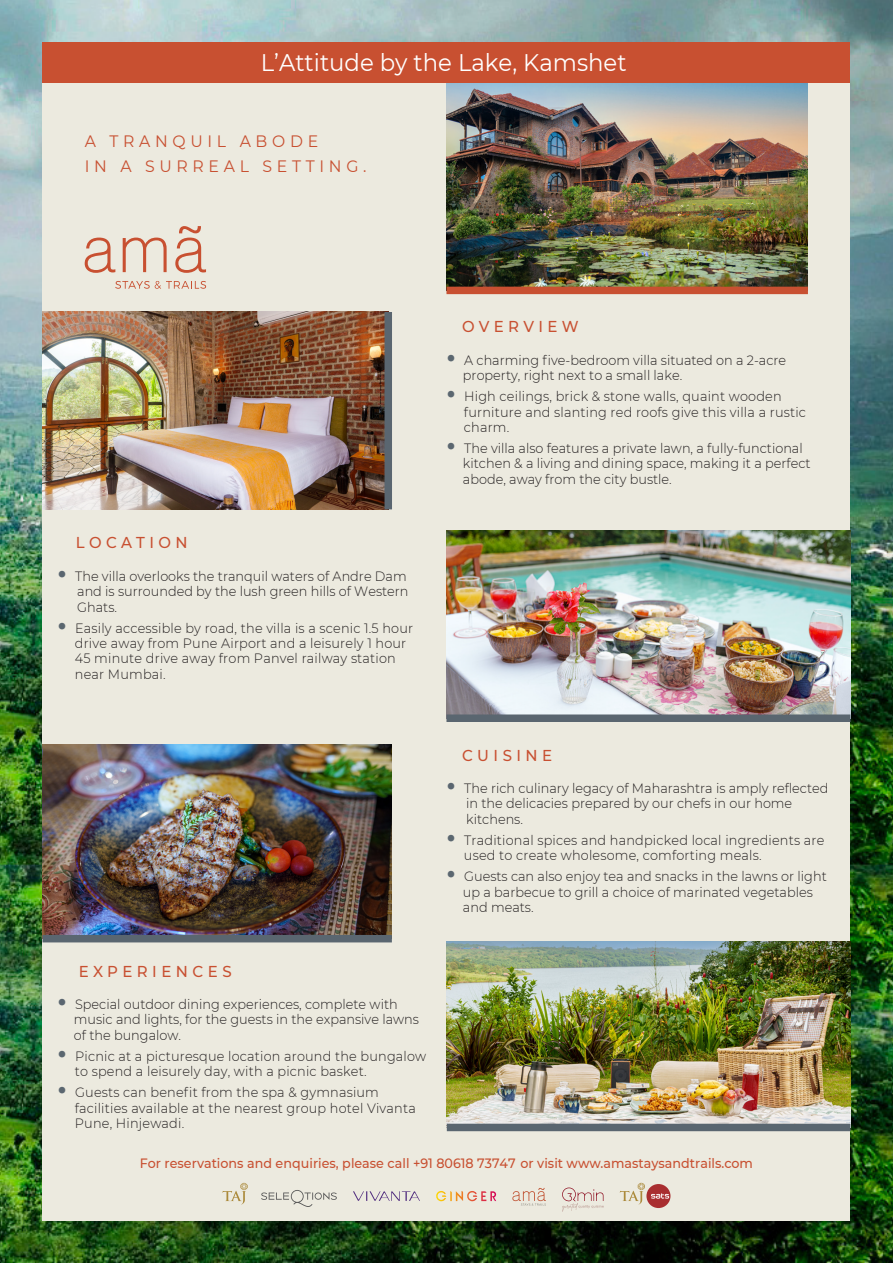
<style>
.page{position:relative;width:893px;height:1263px;background:#fff}
.page>*{position:absolute;margin:0;border:0;box-sizing:border-box;transform-origin:0 0}
.t1{font:24px "Montserrat";color:#fff;scale:.95 1}
.t2{font:16.5px/25.5px "Montserrat";letter-spacing:.3em;color:#c85031;scale:.95 1}
.t3{font:500 15.75px "Montserrat";letter-spacing:.3em;color:#c85031;scale:.95 1}
.t4{font:300 13.5px/15.5px "Montserrat";color:#231f20;scale:.95 1}
.t5{font:500 13.5px "Montserrat";letter-spacing:.005em;color:#c85031;scale:.94 1}
.s1{font-family:"Corbel";font-weight:400;font-size:21px;color:#5a6670}
.s2{font-family:"Corbel";font-weight:400;font-size:21px;color:#5b6770}
</style>
<div class="page">
<img style="left:0;top:0;width:893px;height:1263px">
<div style="left:43px;top:43px;width:807px;height:1177px;background:#eceadf"></div>
<svg style="left:261px;top:1190px;width:76px;height:17px"></svg>
<svg style="left:222px;top:1183px;width:26px;height:21px"></svg>
<svg style="left:353px;top:1191px;width:67px;height:10px"></svg>
<div style="left:646px;top:1184px;width:24px;height:24px;background:#a92e30;border-radius:50%"></div>
<svg style="left:651px;top:1193px;width:18px;height:6px"></svg>
<svg style="left:620px;top:1182px;width:25px;height:22px"></svg>
<svg style="left:512px;top:1188px;width:34px;height:18px"></svg>
<svg style="left:562px;top:1187px;width:42px;height:25px"></svg>
<svg style="left:436px;top:1191px;width:60px;height:10px"></svg>
<svg style="left:115px;top:281px;width:91px;height:8px"></svg>
<svg style="left:85px;top:238px;width:30px;height:35px"></svg>
<svg style="left:123px;top:238px;width:44px;height:34px"></svg>
<svg style="left:175px;top:226px;width:31px;height:47px"></svg>
<img style="left:446px;top:83px;width:362px;height:204px">
<div style="left:446px;top:287px;width:362px;height:7px;background:#c85031"></div>
<div style="left:43px;top:43px;width:807px;height:40px;background:#c85031"></div>
<img style="left:42px;top:312px;width:342px;height:197px">
<img style="left:447px;top:941px;width:403px;height:183px">
<div style="left:447px;top:1124px;width:403px;height:7px;background:#5a6670"></div>
<div style="left:384px;top:312px;width:8px;height:197px;background:#5a6670"></div>
<img style="left:446px;top:530px;width:404px;height:184px">
<div style="left:446px;top:714px;width:404px;height:8px;background:#5a6670"></div>
<img style="left:43px;top:744px;width:349px;height:191px">
<div style="left:43px;top:935px;width:349px;height:7px;background:#5a6670"></div>
<h1 class="t1" style="left:261px;top:46px;width:387px">L’Attitude by the Lake, Kamshet</h1>
<p class="t2" style="left:85px;top:127px;width:298px">A TRANQUIL ABODE<br>IN A SURREAL SETTING.</p>
<p class="t3" style="left:76px;top:531px;width:119px">LOCATION</p>
<p class="t4" style="left:77px;top:568px;width:350px;text-indent:-20px"><span class="s1">•</span> The villa overlooks the tranquil waters of Andre Dam and is surrounded by the lush green hills of Western<br>Ghats.</p>
<p class="t4" style="left:75px;top:620px;width:358px;text-indent:-17px"><span class="s2">•</span> Easily accessible by road, the villa is a scenic 1.5 hour drive away from Pune Airport and a leisurely 1 hour 45 minute drive away from Panvel railway station near Mumbai.</p>
<p class="t3" style="left:462px;top:315px;width:124px">OVERVIEW</p>
<p class="t4" style="left:463px;top:352px;width:342px;text-indent:-16px"><span class="s2">•</span> A charming five-bedroom villa situated on a 2-acre property, right next to a small lake.</p>
<p class="t4" style="left:464px;top:388px;width:362px;text-indent:-17px"><span class="s2">•</span> High ceilings, brick &amp; stone walls, quaint wooden furniture and slanting red roofs give this villa a rustic charm.</p>
<p class="t4" style="left:463px;top:440px;width:367px;text-indent:-16px"><span class="s2">•</span> The villa also features a private lawn, a fully-functional kitchen &amp; a living and dining space, making it a perfect abode, away from the city bustle.</p>
<p class="t3" style="left:79px;top:960px;width:163px">EXPERIENCES</p>
<p class="t4" style="left:74px;top:996px;width:365px;text-indent:-16px"><span class="s1">•</span> Special outdoor dining experiences, complete with music and lights, for the guests in the expansive lawns of the bungalow.</p>
<p class="t4" style="left:75px;top:1048px;width:371px;text-indent:-17px"><span class="s2">•</span> Picnic at a picturesque location around the bungalow to spend a leisurely day, with a picnic basket.</p>
<p class="t4" style="left:75px;top:1084px;width:360px;text-indent:-17px"><span class="s2">•</span> Guests can benefit from the spa &amp; gymnasium facilities available at the nearest group hotel Vivanta<br>Pune, Hinjewadi.</p>
<p class="t3" style="left:462px;top:744px;width:97px">CUISINE</p>
<p class="t4" style="left:466px;top:780px;width:383px;text-indent:-20px"><span class="s1">•</span> The rich culinary legacy of Maharashtra is amply reflected in the delicacies prepared by our chefs in our home kitchens.</p>
<p class="t4" style="left:464px;top:832px;width:381px;text-indent:-17px"><span class="s2">•</span> Traditional spices and handpicked local ingredients are used to create wholesome, comforting meals.</p>
<p class="t4" style="left:463px;top:868px;width:384px;text-indent:-16px"><span class="s2">•</span> Guests can also enjoy tea and snacks in the lawns or light up a barbecue to grill a choice of marinated vegetables and meats.</p>
<p class="t5" style="left:94px;top:1151px;width:751px">For reservations and enquiries, please call +91 80 23570761 or 1800 11 1825 or visit www.amastaysandtrails.com</p>
<p class="t5" style="left:140px;top:1153px;width:654px">For reservations and enquiries, please call +91 80618 73747 or visit www.amastaysandtrails.com</p>
</div>
